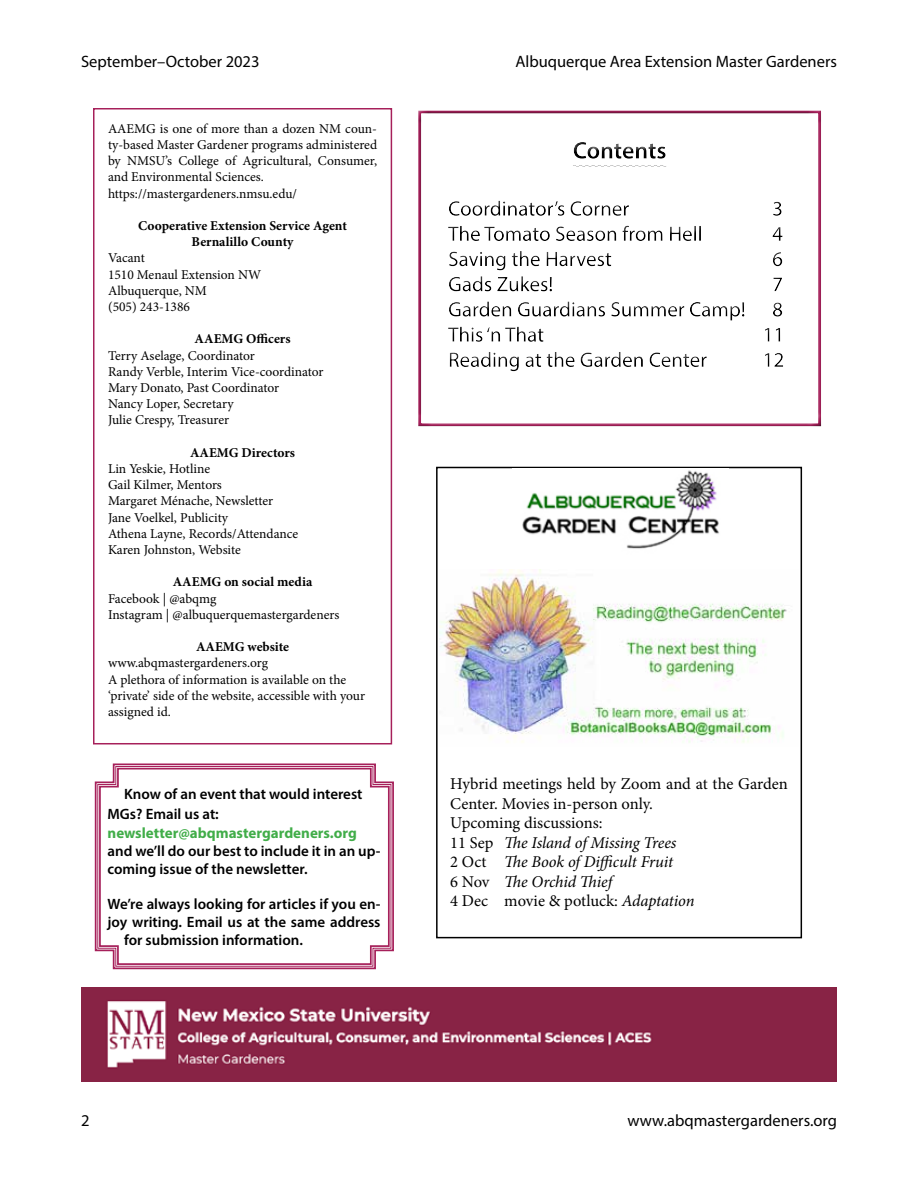
<style>
.page{position:relative;width:918px;height:1188px;background:#fff}
.page>*{position:absolute;margin:0;border:0;box-sizing:border-box;transform-origin:0 0}
.t1{font:16.5px/19.5px "Minion Pro";color:#000}
.t2{font:16.5px "Myriad Pro";color:#000}
.t3{font:600 15px/19.8px "Myriad Pro";color:#000}
.t4{font:700 15px "Myriad Pro";color:#41ad49}
.t5{font:13.5px/16.2px "Minion Pro";letter-spacing:-.005em;color:#000}
.t6{font:700 13.5px/16.2px "Minion Pro";color:#000;text-align:center}
.s1{font-style:italic}
</style>
<div class="page">
<div style="left:417px;top:111px;width:405px;height:317px;background:#000;opacity:.75"></div>
<div style="left:93px;top:108px;width:299px;height:636px;border:2px solid #a6205a"></div>
<svg style="left:94px;top:763px;width:300px;height:207px;background:#cc80a1"></svg>
<svg style="left:98px;top:767px;width:293px;height:199px"></svg>
<div style="left:436px;top:467px;width:366px;height:471px;border:2px solid #000"></div>
<img style="left:513px;top:468px;width:216px;height:81px">
<img style="left:439px;top:569px;width:348px;height:174px">
<img style="left:81px;top:988px;width:756px;height:93px">
<p class="t2" style="left:81px;top:52px;width:180px">September–October 2023</p>
<p class="t2" style="left:515px;top:52px;width:323px">Albuquerque Area Extension Master Gardeners</p>
<p class="t5" style="left:108px;top:120px;width:271px">AAEMG is one of more than a dozen NM coun&shy;ty-based Master Gardener programs administered by NMSU’s College of Agricultural, Consumer, and Environmental Sciences. https://mastergardeners.nmsu.edu/</p>
<p class="t6" style="left:138px;top:217px;width:211px">Cooperative Extension Service Agent<br>Bernalillo County</p>
<p class="t5" style="left:108px;top:250px;width:155px">Vacant<br>1510 Menaul Extension NW<br>Albuquerque, NM<br>(505) 243-1386</p>
<p class="t6" style="left:195px;top:331px;width:97px">AAEMG Officers</p>
<p class="t5" style="left:108px;top:347px;width:217px">Terry Aselage, Coordinator<br>Randy Verble, Interim Vice-coordinator<br>Mary Donato, Past Coordinator<br>Nancy Loper, Secretary<br>Julie Crespy, Treasurer</p>
<p class="t6" style="left:190px;top:444px;width:107px">AAEMG Directors</p>
<p class="t5" style="left:108px;top:461px;width:192px">Lin Yeskie, Hotline<br>Gail Kilmer, Mentors<br>Margaret Ménache, Newsletter<br>Jane Voelkel, Publicity<br>Athena Layne, Records/Attendance<br>Karen Johnston, Website</p>
<p class="t6" style="left:173px;top:574px;width:141px">AAEMG on social media</p>
<p class="t5" style="left:108px;top:590px;width:233px">Facebook | @abqmg<br>Instagram | @albuquerquemastergardeners</p>
<p class="t6" style="left:196px;top:639px;width:95px">AAEMG website</p>
<p class="t5" style="left:108px;top:655px;width:259px">www.abqmastergardeners.org<br>A plethora of information is available on the ‘private’ side of the website, accessible with your assigned id.</p>
<p class="t3" style="left:108px;top:783px;width:257px;text-indent:16px">Know of an event that would interest<br>MGs? Email us at:</p>
<p class="t4" style="left:108px;top:824px;width:251px">newsletter@abqmastergardeners.org</p>
<p class="t3" style="left:108px;top:842px;width:274px;line-height:18px">and we’ll do our best to include it in an up&shy;coming issue of the newsletter.</p>
<p class="t3" style="left:108px;top:893px;width:274px">We’re always looking for articles if you en-</p>
<p class="t3" style="left:108px;top:911px;width:275px">joy writing. Email us at the same address</p>
<p class="t3" style="left:124px;top:929px;width:180px">for submission information.</p>
<p class="t1" style="left:450px;top:774px;width:339px">Hybrid meetings held by Zoom and at the Garden<br>Center. Movies in-person only.<br>Upcoming discussions:<br>11 Sep <span class="s1">The Island of Missing Trees<br></span>2 Oct <span class="s1">The Book of Difficult Fruit<br></span>6 Nov <span class="s1">The Orchid Thief<br></span>4 Dec movie &amp; potluck: <span class="s1">Adaptation</span></p>
<p class="t2" style="left:81px;top:1110px;width:10px">2</p>
<p class="t2" style="left:628px;top:1110px;width:211px">www.abqmastergardeners.org</p>
</div>
